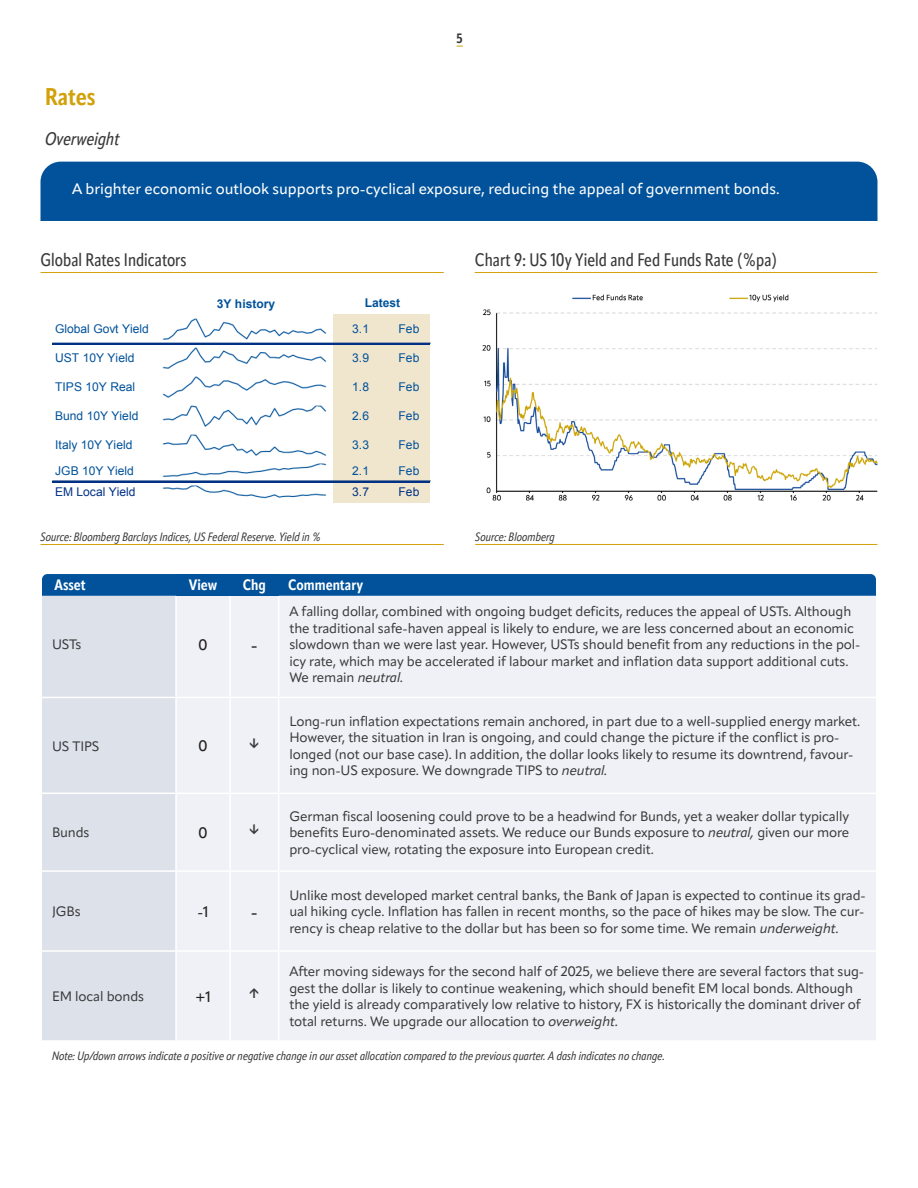
<style>
.page{position:relative;width:918px;height:1188px;background:#fff}
.page>*{position:absolute;margin:0;border:0;box-sizing:border-box;transform-origin:0 0}
.A_Head{font:700 24px "Apparat Cond";color:#d2a10a}
.C_Head_with_Line{font:500 18px "Apparat Cond";color:#383839}
.C_Head{font:italic 500 18px "Apparat Cond";color:#383839}
.Table_Body_Centered{font:500 18px "Apparat";color:#231f20}
.Body{font:500 15px "Apparat";color:#fff}
.Table_Header_Bold_Centered_Right_Rounded{font:700 15px "Apparat Cond";color:#fff}
.Table_Header_Bold_Centered{font:700 15px "Apparat Cond";color:#fff}
.Table_Body_Centered-2{font:500 15px "Apparat";color:#231f20}
.Table_Header_Bold_Centered_Left_Rounded_{font:700 15px "Apparat Cond";letter-spacing:-.005em;color:#fff}
.Table_Body_Left{font:13.5px/16.5px "Apparat";letter-spacing:-.01em;color:#383839}
.Body-2{font:700 13.5px "Apparat";color:#383839}
.t1{font:700 13.5px "Apparat Cond";color:#383839}
.Notes{font:italic 12px "Apparat Cond";color:#383839}
.t2{font:12px "Arial";color:#00529b}
.Source{font:italic 12px "Apparat Cond";color:#383839}
.t3{font:12px "Arial";color:#003186}
.t4{font:700 12px "Arial";color:#00529b}
.s1{font-style:italic}
</style>
<div class="page">
<hr style="left:475px;top:272px;width:402px;height:1px;background:#d2a10a">
<hr style="left:40px;top:272px;width:404px;height:1px;background:#d2a10a">
<div style="left:40px;top:162px;width:837px;height:59px;background:#01529b"></div>
<div style="left:42px;top:596px;width:133px;height:444px;background:#dce1ea"></div>
<div style="left:177px;top:596px;width:699px;height:444px;background:#f0f1f6"></div>
<hr style="left:229px;top:592px;width:2px;height:105px;background:#fff">
<hr style="left:278px;top:592px;width:1px;height:105px;background:#fff">
<hr style="left:40px;top:697px;width:136px;height:1px;background:#fff">
<hr style="left:176px;top:697px;width:54px;height:1px;background:#fff">
<hr style="left:230px;top:697px;width:49px;height:1px;background:#fff">
<hr style="left:229px;top:698px;width:2px;height:95px;background:#fff">
<hr style="left:279px;top:697px;width:598px;height:1px;background:#fff">
<hr style="left:278px;top:698px;width:1px;height:95px;background:#fff">
<hr style="left:40px;top:793px;width:136px;height:1px;background:#fff">
<hr style="left:176px;top:793px;width:54px;height:1px;background:#fff">
<hr style="left:230px;top:793px;width:49px;height:1px;background:#fff">
<hr style="left:229px;top:794px;width:2px;height:76px;background:#fff">
<hr style="left:279px;top:793px;width:598px;height:1px;background:#fff">
<hr style="left:278px;top:794px;width:1px;height:76px;background:#fff">
<hr style="left:40px;top:870px;width:136px;height:2px;background:#fff">
<hr style="left:176px;top:870px;width:54px;height:2px;background:#fff">
<hr style="left:230px;top:870px;width:49px;height:2px;background:#fff">
<hr style="left:229px;top:872px;width:2px;height:78px;background:#fff">
<hr style="left:279px;top:870px;width:598px;height:2px;background:#fff">
<hr style="left:278px;top:872px;width:1px;height:78px;background:#fff">
<hr style="left:40px;top:950px;width:136px;height:2px;background:#fff">
<hr style="left:176px;top:950px;width:54px;height:2px;background:#fff">
<hr style="left:230px;top:950px;width:49px;height:2px;background:#fff">
<hr style="left:229px;top:952px;width:2px;height:88px;background:#fff">
<hr style="left:279px;top:950px;width:598px;height:2px;background:#fff">
<hr style="left:278px;top:952px;width:1px;height:88px;background:#fff">
<svg style="left:42px;top:574px;width:134px;height:22px;background:#04549c"></svg>
<div style="left:176px;top:574px;width:54px;height:22px;background:#01529b"></div>
<div style="left:230px;top:574px;width:49px;height:22px;background:#01529b"></div>
<svg style="left:279px;top:574px;width:597px;height:22px;background:#04549c"></svg>
<img style="left:482px;top:294px;width:396px;height:207px">
<div style="left:333px;top:315px;width:97px;height:29px;background:#f0e5cd"></div>
<img style="left:160px;top:318px;width:169px;height:25px">
<div style="left:333px;top:344px;width:97px;height:29px;background:#f0e5cd"></div>
<div style="left:333px;top:373px;width:97px;height:29px;background:#f0e5cd"></div>
<div style="left:333px;top:402px;width:97px;height:29px;background:#f0e5cd"></div>
<div style="left:333px;top:431px;width:97px;height:29px;background:#f0e5cd"></div>
<div style="left:333px;top:460px;width:97px;height:22px;background:#f0e5cd"></div>
<div style="left:333px;top:482px;width:97px;height:21px;background:#f0e5cd"></div>
<hr style="left:53px;top:343px;width:377px;height:1px;background:#003186">
<hr style="left:53px;top:481px;width:377px;height:1px;background:#003186">
<hr style="left:40px;top:544px;width:404px;height:1px;background:#d2a10a">
<hr style="left:475px;top:544px;width:402px;height:1px;background:#d2a10a">
<p class="t1" style="left:457px;top:30px;width:8px">5</p>
<p class="A_Head" style="left:45px;top:82px;width:52px">Rates</p>
<p class="C_Head" style="left:45px;top:128px;width:76px">Overweight</p>
<p class="Body" style="left:72px;top:180px;width:709px">A brighter economic outlook supports pro-cyclical exposure, reducing the appeal of government bonds.</p>
<p class="C_Head_with_Line" style="left:40px;top:249px;width:148px">Global Rates Indicators</p>
<p class="C_Head_with_Line" style="left:475px;top:249px;width:304px">Chart 9: US 10y Yield and Fed Funds Rate (%pa)</p>
<p class="t4" style="left:217px;top:296px;width:60px">3Y history</p>
<p class="t4" style="left:365px;top:295px;width:37px">Latest</p>
<p class="t2" style="left:55px;top:321px;width:95px">Global Govt Yield</p>
<p class="t2" style="left:352px;top:321px;width:18px">3.1</p>
<p class="t2" style="left:399px;top:321px;width:22px">Feb</p>
<p class="t2" style="left:55px;top:350px;width:81px">UST 10Y Yield</p>
<p class="t2" style="left:352px;top:350px;width:18px">3.9</p>
<p class="t2" style="left:399px;top:350px;width:22px">Feb</p>
<p class="t2" style="left:55px;top:379px;width:81px">TIPS 10Y Real</p>
<p class="t2" style="left:352px;top:379px;width:18px">1.8</p>
<p class="t2" style="left:399px;top:379px;width:22px">Feb</p>
<p class="t2" style="left:55px;top:408px;width:85px">Bund 10Y Yield</p>
<p class="t2" style="left:352px;top:408px;width:18px">2.6</p>
<p class="t2" style="left:399px;top:408px;width:22px">Feb</p>
<p class="t2" style="left:55px;top:437px;width:79px">Italy 10Y Yield</p>
<p class="t2" style="left:352px;top:437px;width:18px">3.3</p>
<p class="t2" style="left:399px;top:437px;width:22px">Feb</p>
<p class="t2" style="left:55px;top:463px;width:80px">JGB 10Y Yield</p>
<p class="t2" style="left:352px;top:463px;width:18px">2.1</p>
<p class="t2" style="left:399px;top:463px;width:22px">Feb</p>
<p class="t3" style="left:55px;top:484px;width:82px">EM Local Yield</p>
<p class="t3" style="left:352px;top:484px;width:18px">3.7</p>
<p class="t3" style="left:399px;top:484px;width:22px">Feb</p>
<p class="Source" style="left:40px;top:530px;width:282px">Source: Bloomberg Barclays Indices, US Federal Reserve. Yield in %</p>
<p class="Source" style="left:475px;top:530px;width:81px">Source: Bloomberg</p>
<p class="Table_Header_Bold_Centered_Left_Rounded_" style="left:54px;top:575px;width:33px">Asset</p>
<p class="Table_Header_Bold_Centered" style="left:189px;top:575px;width:30px">View</p>
<p class="Table_Header_Bold_Centered" style="left:243px;top:575px;width:25px">Chg</p>
<p class="Table_Header_Bold_Centered_Right_Rounded" style="left:288px;top:575px;width:76px">Commentary</p>
<p class="Table_Body_Left" style="left:52px;top:636px;width:31px">USTs</p>
<p class="Table_Body_Centered-2" style="left:198px;top:636px;width:11px">0</p>
<p class="Table_Body_Centered" style="left:251px;top:634px;width:8px">-</p>
<p class="Table_Body_Left" style="left:52px;top:738px;width:49px">US TIPS</p>
<p class="Table_Body_Centered-2" style="left:198px;top:737px;width:11px">0</p>
<p class="Body-2" style="left:248px;top:735px;width:14px">↓</p>
<p class="Table_Body_Left" style="left:52px;top:824px;width:39px">Bunds</p>
<p class="Table_Body_Centered-2" style="left:198px;top:824px;width:11px">0</p>
<p class="Body-2" style="left:248px;top:821px;width:14px">↓</p>
<p class="Table_Body_Left" style="left:52px;top:903px;width:30px">JGBs</p>
<p class="Table_Body_Centered-2" style="left:197px;top:902px;width:13px">-1</p>
<p class="Table_Body_Centered" style="left:251px;top:901px;width:8px">-</p>
<p class="Table_Body_Left" style="left:289px;top:603px;width:572px">A falling dollar, combined with ongoing budget deficits, reduces the appeal of USTs. Although the traditional safe-haven appeal is likely to endure, we are less concerned about an economic slowdown than we were last year. However, USTs should benefit from any reductions in the pol&shy;icy rate, which may be accelerated if labour market and inflation data support additional cuts.<br>We remain <span class="s1">neutral.</span></p>
<p class="Table_Body_Left" style="left:289px;top:713px;width:572px">Long-run inflation expectations remain anchored, in part due to a well-supplied energy market.<br>However, the situation in Iran is ongoing, and could change the picture if the conflict is pro&shy;longed (not our base case). In addition, the dollar looks likely to resume its downtrend, favour&shy;ing non-US exposure. We downgrade TIPS to <span class="s1">neutral.</span></p>
<p class="Table_Body_Left" style="left:289px;top:808px;width:561px;text-align:justify">German fiscal loosening could prove to be a headwind for Bunds, yet a weaker dollar typically benefits Euro-denominated assets. We reduce our Bunds exposure to <span class="s1">neutral,</span> given our more pro-cyclical view, rotating the exposure into European credit.</p>
<p class="Table_Body_Left" style="left:289px;top:887px;width:578px;text-align:justify">Unlike most developed market central banks, the Bank of Japan is expected to continue its grad&shy;ual hiking cycle. Inflation has fallen in recent months, so the pace of hikes may be slow. The cur&shy;rency is cheap relative to the dollar but has been so for some time. We remain <span class="s1">underweight.</span></p>
<p class="Table_Body_Left" style="left:289px;top:963px;width:576px">After moving sideways for the second half of 2025, we believe there are several factors that sug&shy;gest the dollar is likely to continue weakening, which should benefit EM local bonds. Although the yield is already comparatively low relative to history, FX is historically the dominant driver of total returns. We upgrade our allocation to <span class="s1">overweight.</span></p>
<p class="Notes" style="left:52px;top:1049px;width:614px">Note: Up/down arrows indicate a positive or negative change in our asset allocation compared to the previous quarter. A dash indicates no change.</p>
<p class="Table_Body_Left" style="left:52px;top:988px;width:94px">EM local bonds</p>
<p class="Table_Body_Centered-2" style="left:195px;top:987px;width:17px">+1</p>
<p class="Body-2" style="left:248px;top:985px;width:14px">↑</p>
</div>
